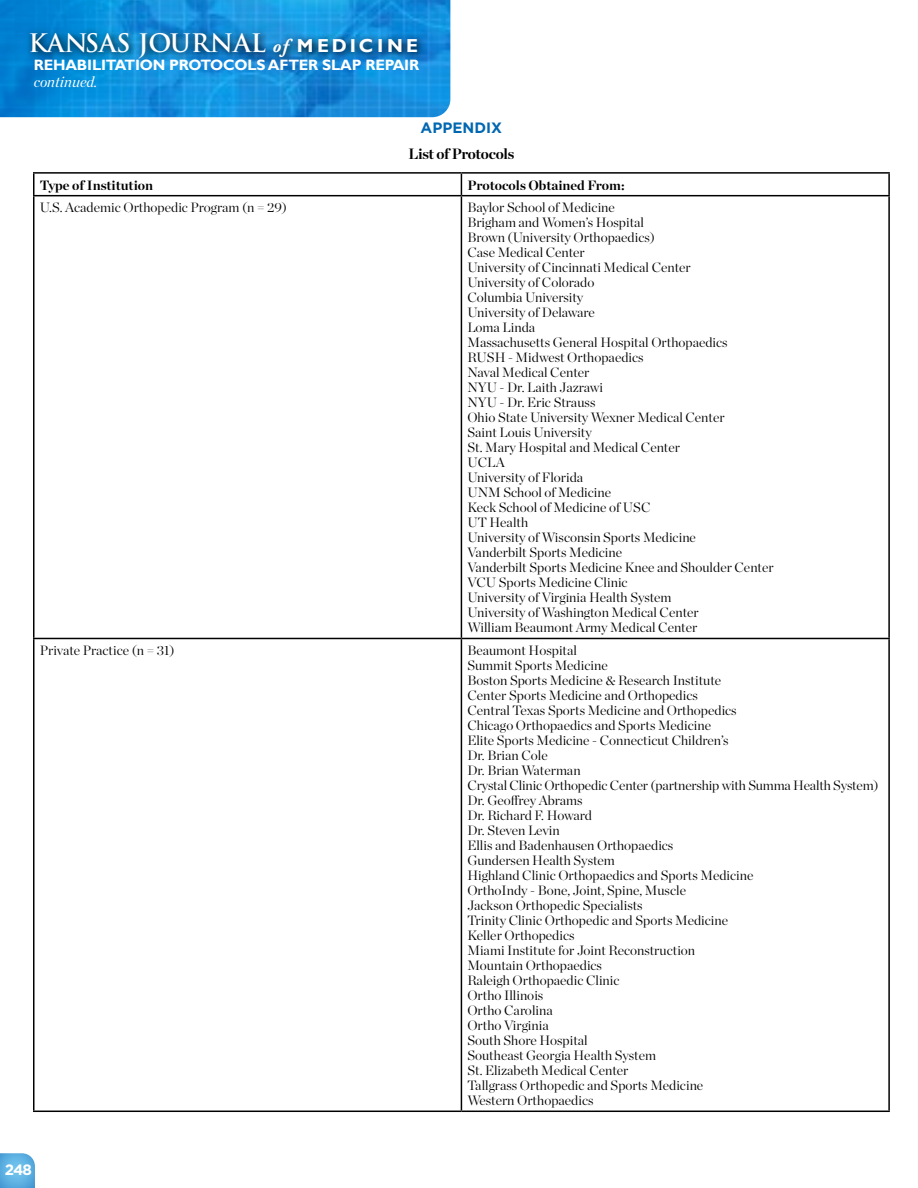
<style>
.page{position:relative;width:918px;height:1188px;background:#fff}
.page>*{position:absolute;margin:0;border:0;box-sizing:border-box;transform-origin:0 0}
.t1{font:700 24.9px "Trajan Pro";color:#fff}
.t2{font:700 15px "Gill Sans";letter-spacing:-.01em;color:#fff}
.t3{font:700 15px "Chronicle Display";letter-spacing:-.02em;color:#000}
.t4{font:italic 15px "Chronicle Display";color:#fff}
.t5{font:700 15px "Gotham";color:#0067b1}
.t6{font:700 15px "Gotham";color:#fff}
.t7{font:300 13.5px/15px "Chronicle Display";color:#000}
.t8{font:700 13.5px "Chronicle Display";color:#000}
.s1{font-family:"Adobe Garamond Pro";font-style:italic;font-size:18.75px}
.s2{font-family:"Gill Sans";font-size:18.75px}
</style>
<div class="page">
<img style="left:0;top:0;width:450px;height:117px">
<svg style="left:0;top:1153px;width:35px;height:35px"></svg>
<svg style="left:26px;top:27px;width:402px;height:41px;background:#107abd"></svg>
<hr style="left:33px;top:172px;width:428px;height:2px;background:#000">
<svg style="left:33px;top:174px;width:1px;height:21px"></svg>
<hr style="left:461px;top:172px;width:429px;height:2px;background:#000">
<svg style="left:461px;top:174px;width:1px;height:21px"></svg>
<hr style="left:888px;top:174px;width:2px;height:21px;background:#000">
<hr style="left:33px;top:195px;width:428px;height:1px;background:#000">
<hr style="left:33px;top:196px;width:1px;height:442px;background:#000">
<hr style="left:461px;top:195px;width:429px;height:1px;background:#000">
<hr style="left:461px;top:196px;width:1px;height:442px;background:#000">
<hr style="left:888px;top:196px;width:2px;height:442px;background:#000">
<hr style="left:33px;top:638px;width:428px;height:1px;background:#000">
<hr style="left:33px;top:639px;width:1px;height:472px;background:#000">
<hr style="left:461px;top:638px;width:429px;height:1px;background:#000">
<hr style="left:461px;top:639px;width:1px;height:472px;background:#000">
<hr style="left:888px;top:639px;width:2px;height:472px;background:#000">
<hr style="left:33px;top:1111px;width:428px;height:1px;background:#000">
<hr style="left:461px;top:1111px;width:429px;height:1px;background:#000">
<h1 class="t1" style="left:28px;top:28px;width:391px">KANSAS JOURNAL <span class="s1">of</span> <span class="s2">M EDIC I N E</span></h1>
<p class="t2" style="left:34px;top:56px;width:387px">REHABILITATION PROTOCOLS AFTER SLAP REPAIR</p>
<p class="t4" style="left:34px;top:70px;width:65px">continued.</p>
<p class="t5" style="left:421px;top:118px;width:83px">APPENDIX</p>
<p class="t3" style="left:408px;top:141px;width:107px">List of Protocols</p>
<p class="t8" style="left:40px;top:174px;width:115px">Type of Institution</p>
<p class="t8" style="left:467px;top:174px;width:159px">Protocols Obtained From:</p>
<p class="t7" style="left:40px;top:199px;width:249px">U.S. Academic Orthopedic Program (n = 29)</p>
<p class="t7" style="left:467px;top:199px;width:308px">Baylor School of Medicine<br>Brigham and Women’s Hospital<br>Brown (University Orthopaedics)<br>Case Medical Center<br>University of Cincinnati Medical Center<br>University of Colorado<br>Columbia University<br>University of Delaware<br>Loma Linda<br>Massachusetts General Hospital Orthopaedics<br>RUSH - Midwest Orthopaedics<br>Naval Medical Center<br>NYU - Dr. Laith Jazrawi<br>NYU - Dr. Eric Strauss<br>Ohio State University Wexner Medical Center<br>Saint Louis University<br>St. Mary Hospital and Medical Center<br>UCLA<br>University of Florida<br>UNM School of Medicine<br>Keck School of Medicine of USC<br>UT Health<br>University of Wisconsin Sports Medicine<br>Vanderbilt Sports Medicine<br>Vanderbilt Sports Medicine Knee and Shoulder Center<br>VCU Sports Medicine Clinic<br>University of Virginia Health System<br>University of Washington Medical Center<br>William Beaumont Army Medical Center</p>
<p class="t7" style="left:40px;top:642px;width:136px">Private Practice (n = 31)</p>
<p class="t7" style="left:467px;top:642px;width:413px">Beaumont Hospital<br>Summit Sports Medicine<br>Boston Sports Medicine &amp; Research Institute<br>Center Sports Medicine and Orthopedics<br>Central Texas Sports Medicine and Orthopedics<br>Chicago Orthopaedics and Sports Medicine<br>Elite Sports Medicine - Connecticut Children’s<br>Dr. Brian Cole<br>Dr. Brian Waterman<br>Crystal Clinic Orthopedic Center (partnership with Summa Health System)<br>Dr. Geoffrey Abrams<br>Dr. Richard F. Howard<br>Dr. Steven Levin<br>Ellis and Badenhausen Orthopaedics<br>Gundersen Health System<br>Highland Clinic Orthopaedics and Sports Medicine<br>OrthoIndy - Bone, Joint, Spine, Muscle<br>Jackson Orthopedic Specialists<br>Trinity Clinic Orthopedic and Sports Medicine<br>Keller Orthopedics<br>Miami Institute for Joint Reconstruction<br>Mountain Orthopaedics<br>Raleigh Orthopaedic Clinic<br>Ortho Illinois<br>Ortho Carolina<br>Ortho Virginia<br>South Shore Hospital<br>Southeast Georgia Health System<br>St. Elizabeth Medical Center<br>Tallgrass Orthopedic and Sports Medicine<br>Western Orthopaedics</p>
<p class="t6" style="left:5px;top:1160px;width:28px">248</p>
</div>
